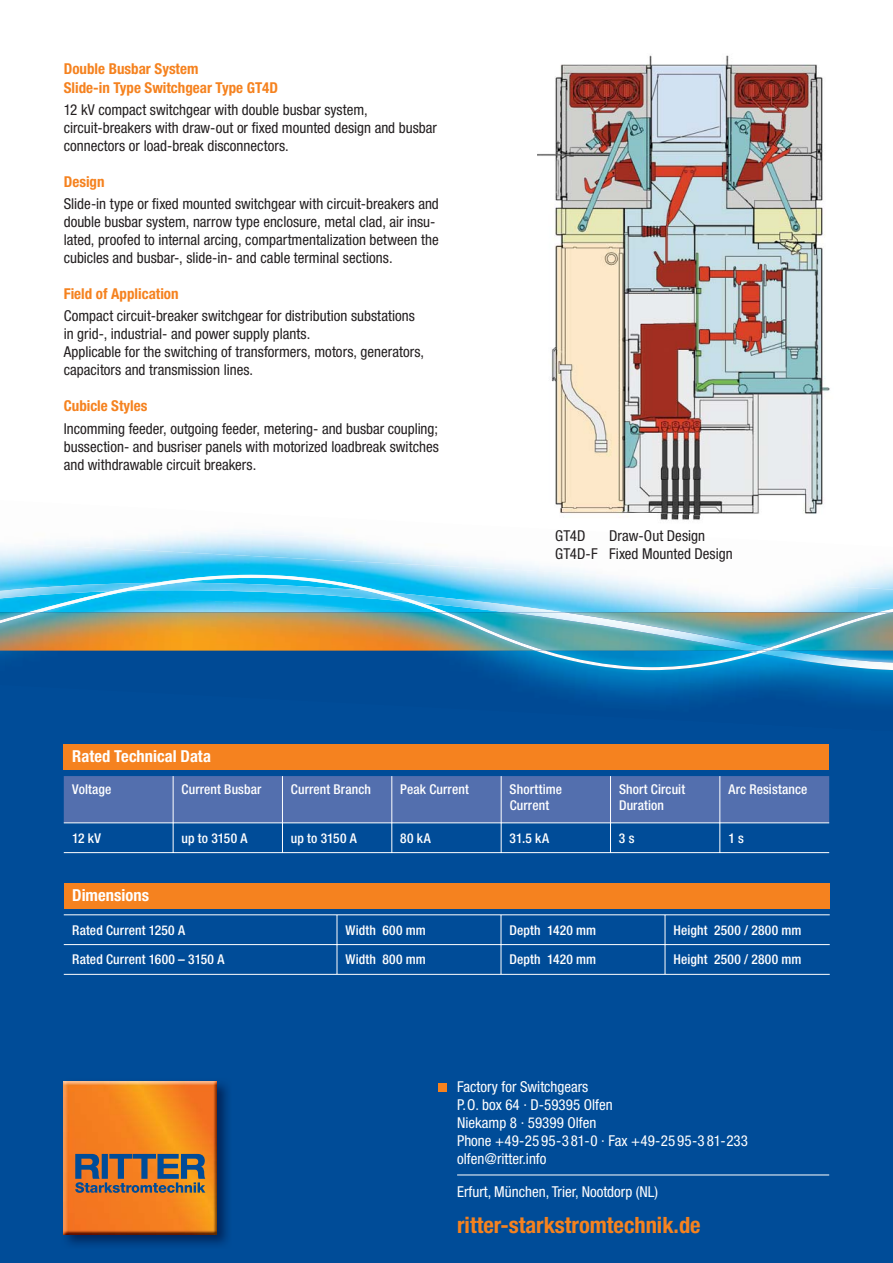
<style>
.page{position:relative;width:893px;height:1263px;background:#fff}
.page>*{position:absolute;margin:0;border:0;box-sizing:border-box;transform-origin:0 0}
.t1{font:700 condensed 22.5px "Helvetica Neue LT Pro";color:#f5821f}
.t2{font:700 condensed 16.5px "Helvetica Neue LT Pro";color:#fff}
.t3{font:condensed 15px/18px "Helvetica Neue LT Pro";color:#231f20}
.t4{font:condensed 15px/18px "Helvetica Neue LT Pro";color:#fff}
.t5{font:700 condensed 15px/18px "Helvetica Neue LT Pro";color:#f5821f}
.t6{font:500 condensed 13.5px/16.2px "Helvetica Neue LT Pro";letter-spacing:.01em;color:#fff}
</style>
<div class="page">
<div style="left:0;top:612px;width:892px;height:651px;background:#004c98"></div>
<img style="left:63px;top:1081px;width:165px;height:164px">
<img style="left:64px;top:1081px;width:153px;height:153px">
<svg style="left:75px;top:1154px;width:130px;height:39px"></svg>
<img style="left:537px;top:55px;width:293px;height:444px">
<img style="left:555px;top:499px;width:268px;height:21px">
<img style="left:859px;top:587px;width:33px;height:25px">
<img style="left:0;top:542px;width:859px;height:70px">
<img style="left:0;top:651px;width:892px;height:48px">
<img style="left:0;top:583px;width:564px;height:29px">
<img style="left:760px;top:651px;width:132px;height:19px">
<img style="left:877px;top:607px;width:15px;height:5px">
<img style="left:84px;top:575px;width:380px;height:37px">
<img style="left:26px;top:594px;width:74px;height:18px">
<img style="left:535px;top:651px;width:225px;height:19px">
<img style="left:0;top:612px;width:892px;height:39px">
<img style="left:363px;top:586px;width:60px;height:21px">
<img style="left:110px;top:583px;width:69px;height:13px">
<svg style="left:753px;top:651px;width:16px;height:2px"></svg>
<img style="left:759px;top:647px;width:17px;height:4px">
<div style="left:64px;top:744px;width:765px;height:26px;background:#f5821f"></div>
<hr style="left:64px;top:852px;width:765px;height:1px;background:#fff">
<svg style="left:64px;top:776px;width:765px;height:76px"></svg>
<hr style="left:457px;top:1174px;width:372px;height:1px;background:#fff">
<div style="left:438px;top:1083px;width:8px;height:9px;background:#f5821f"></div>
<div style="left:64px;top:883px;width:766px;height:25px;background:#f5821f"></div>
<hr style="left:64px;top:914px;width:766px;height:1px;background:#fff">
<hr style="left:64px;top:944px;width:766px;height:1px;background:#fff">
<hr style="left:64px;top:974px;width:766px;height:1px;background:#fff">
<svg style="left:337px;top:915px;width:1px;height:59px"></svg>
<svg style="left:501px;top:915px;width:1px;height:59px"></svg>
<svg style="left:665px;top:915px;width:1px;height:59px"></svg>
<p class="t5" style="left:64px;top:60px;width:216px">Double Busbar System<br>Slide-in Type Switchgear Type GT4D</p>
<p class="t3" style="left:64px;top:100px;width:375px">12 kV compact switchgear with double busbar system, circuit-breakers with draw-out or fixed mounted design and busbar connectors or load-break disconnectors.</p>
<p class="t5" style="left:64px;top:172px;width:42px">Design</p>
<p class="t3" style="left:64px;top:195px;width:377px">Slide-in type or fixed mounted switchgear with circuit-breakers and double busbar system, narrow type enclosure, metal clad, air insu&shy;lated, proofed to internal arcing, compartmentalization between the cubicles and busbar-, slide-in- and cable terminal sections.</p>
<p class="t5" style="left:64px;top:285px;width:116px">Field of Application</p>
<p class="t3" style="left:64px;top:307px;width:362px">Compact circuit-breaker switchgear for distribution substations in grid-, industrial- and power supply plants.<br>Applicable for the switching of transformers, motors, generators, capacitors and transmission lines.</p>
<p class="t5" style="left:64px;top:397px;width:85px">Cubicle Styles</p>
<p class="t3" style="left:64px;top:419px;width:377px;text-align:justify">Incomming feeder, outgoing feeder, metering- and busbar coupling; bussection- and busriser panels with motorized loadbreak switches and withdrawable circuit breakers.</p>
<p class="t3" style="left:555px;top:527px;width:32px">GT4D</p>
<p class="t3" style="left:555px;top:527px;width:179px;text-indent:54px">Draw-Out Design<br>GT4D-F Fixed Mounted Design</p>
<p class="t2" style="left:72px;top:747px;width:140px">Rated Technical Data</p>
<p class="t6" style="left:72px;top:781px;width:41px">Voltage</p>
<p class="t6" style="left:182px;top:781px;width:81px">Current Busbar</p>
<p class="t6" style="left:291px;top:781px;width:82px">Current Branch</p>
<p class="t6" style="left:400px;top:781px;width:70px">Peak Current</p>
<p class="t6" style="left:510px;top:781px;width:54px">Shorttime<br>Current</p>
<p class="t6" style="left:619px;top:781px;width:68px">Short Circuit<br>Duration</p>
<p class="t6" style="left:728px;top:781px;width:81px">Arc Resistance</p>
<p class="t6" style="left:72px;top:829px;width:30px">12 kV</p>
<p class="t6" style="left:182px;top:829px;width:67px">up to 3150 A</p>
<p class="t6" style="left:291px;top:829px;width:67px">up to 3150 A</p>
<p class="t6" style="left:400px;top:829px;width:32px">80 kA</p>
<p class="t6" style="left:510px;top:829px;width:41px">31.5 kA</p>
<p class="t6" style="left:619px;top:829px;width:17px">3 s</p>
<p class="t6" style="left:728px;top:829px;width:17px">1 s</p>
<p class="t2" style="left:72px;top:885px;width:78px">Dimensions</p>
<p class="t6" style="left:72px;top:921px;width:114px">Rated Current 1250 A</p>
<p class="t6" style="left:345px;top:921px;width:82px">Width 600 mm</p>
<p class="t6" style="left:509px;top:921px;width:88px">Depth 1420 mm</p>
<p class="t6" style="left:673px;top:921px;width:129px">Height 2500 / 2800 mm</p>
<p class="t6" style="left:72px;top:951px;width:154px">Rated Current 1600 – 3150 A</p>
<p class="t6" style="left:345px;top:951px;width:82px">Width 800 mm</p>
<p class="t6" style="left:509px;top:951px;width:88px">Depth 1420 mm</p>
<p class="t6" style="left:673px;top:951px;width:129px">Height 2500 / 2800 mm</p>
<p class="t4" style="left:457px;top:1077px;width:292px">Factory for Switchgears<br>P.O. box 64 · D-59395 Olfen<br>Niekamp 8 · 59399 Olfen<br>Phone +49-25 95-3 81-0 · Fax +49-25 95-3 81-233 olfen@ritter.info</p>
<p class="t4" style="left:457px;top:1182px;width:202px">Erfurt, München, Trier, Nootdorp (NL)</p>
<h1 class="t1" style="left:457px;top:1212px;width:245px">ritter-starkstromtechnik.de</h1>
</div>
